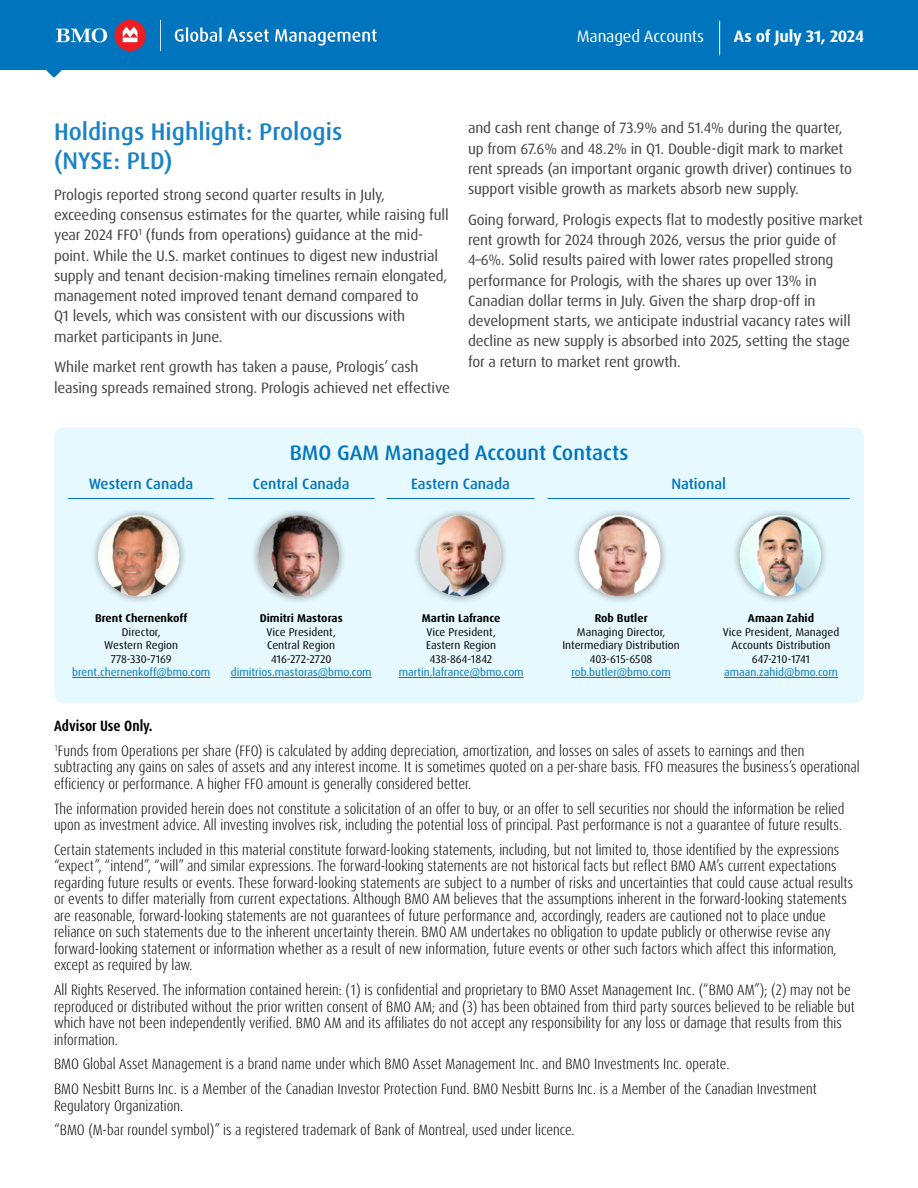
<style>
.page{position:relative;width:918px;height:1188px;background:#fff}
.page>*{position:absolute;margin:0;border:0;box-sizing:border-box;transform-origin:0 0}
.H2{font:500 24px/28.8px "Dax Pro";color:#1a83c5}
.t1{font:500 21px "Dax Pro";color:#0075be}
.t2{font:16.5px "Dax Pro";letter-spacing:-.01em;color:#fff}
.t3{font:700 16.5px "Dax Pro";letter-spacing:-.01em;color:#fff}
.disclaimer{font:300 condensed 15px/16.5px "Dax Pro";color:#000}
.t4{font:15px/20.2px "Dax Pro";letter-spacing:-.01em;color:#414042}
.t5{font:500 15px "Dax Pro";color:#0075be}
.disclaimer-2{font:700 condensed 15px "Dax Pro";color:#000}
.t6{font:11.25px/13.5px "Dax Pro";color:#000;text-align:center}
.t7{font:11.25px/13.5px "Dax Pro";color:#0075be;text-align:center}
.t8{font:700 11.25px "Dax Pro";color:#000}
.s1{color:#000}
</style>
<div class="page">
<div style="left:54px;top:428px;width:810px;height:275px;background:#e6f9fe;border-radius:9px"></div>
<div style="left:91px;top:507px;width:96px;height:97px;background:#000;opacity:.4"></div>
<img style="left:98px;top:515px;width:81px;height:81px;border-radius:40px">
<div style="left:250px;top:507px;width:97px;height:97px;background:#000;opacity:.4"></div>
<img style="left:258px;top:515px;width:81px;height:81px;border-radius:40px">
<div style="left:412px;top:507px;width:97px;height:97px;background:#000;opacity:.4"></div>
<img style="left:420px;top:515px;width:81px;height:81px;border-radius:40px">
<div style="left:572px;top:507px;width:96px;height:97px;background:#000;opacity:.4"></div>
<img style="left:579px;top:515px;width:81px;height:81px;border-radius:40px">
<div style="left:732px;top:507px;width:97px;height:97px;background:#000;opacity:.4"></div>
<img style="left:740px;top:515px;width:81px;height:81px;border-radius:40px">
<hr style="left:72px;top:677px;width:138px;height:1px;background:#0075be">
<hr style="left:231px;top:677px;width:141px;height:1px;background:#0075be">
<hr style="left:399px;top:677px;width:125px;height:1px;background:#0075be">
<hr style="left:571px;top:677px;width:100px;height:1px;background:#0075be">
<hr style="left:724px;top:677px;width:114px;height:1px;background:#0075be">
<hr style="left:68px;top:498px;width:146px;height:1px;background:#0075be">
<hr style="left:228px;top:498px;width:147px;height:1px;background:#0075be">
<hr style="left:387px;top:498px;width:148px;height:1px;background:#0075be">
<hr style="left:548px;top:498px;width:302px;height:1px;background:#0075be">
<div style="left:0;top:0;width:918px;height:69px;background:#0075be"></div>
<svg style="left:45px;top:69px;width:18px;height:8px"></svg>
<div style="left:114px;top:20px;width:32px;height:31px;background:#ed1d24;border-radius:50%"></div>
<svg style="left:123px;top:27px;width:14px;height:15px"></svg>
<svg style="left:56px;top:28px;width:51px;height:14px"></svg>
<svg style="left:160px;top:20px;width:1px;height:31px"></svg>
<svg style="left:228px;top:29px;width:41px;height:13px"></svg>
<svg style="left:275px;top:29px;width:102px;height:17px"></svg>
<svg style="left:175px;top:28px;width:47px;height:14px"></svg>
<hr style="left:719px;top:21px;width:1px;height:34px;background:#fff">
<p class="t2" style="left:577px;top:26px;width:129px">Managed Accounts</p>
<p class="t3" style="left:734px;top:26px;width:132px">As of July 31, 2024</p>
<p class="H2" style="left:54px;top:118px;width:290px">Holdings Highlight: Prologis (NYSE: PLD)</p>
<p class="t4" style="left:54px;top:185px;width:396px">Prologis reported strong second quarter results in July, exceeding consensus estimates for the quarter, while raising full year 2024 FFO<sup>1</sup> (funds from operations) guidance at the mid&shy;point. While the U.S. market continues to digest new industrial supply and tenant decision-making timelines remain elongated, management noted improved tenant demand compared to<br>Q1 levels, which was consistent with our discussions with market participants in June.</p>
<p class="t4" style="left:54px;top:357px;width:398px">While market rent growth has taken a pause, Prologis’ cash leasing spreads remained strong. Prologis achieved net effective</p>
<p class="t4" style="left:468px;top:118px;width:386px">and cash rent change of 73.9% and 51.4% during the quarter, up from 67.6% and 48.2% in Q1. Double-digit mark to market rent spreads (an important organic growth driver) continues to support visible growth as markets absorb new supply.</p>
<p class="t4" style="left:468px;top:210px;width:396px">Going forward, Prologis expects flat to modestly positive market rent growth for 2024 through 2026, versus the prior guide of 4–6%. Solid results paired with lower rates propelled strong performance for Prologis, with the shares up over 13% in Canadian dollar terms in July. Given the sharp drop-off in development starts, we anticipate industrial vacancy rates will decline as new supply is absorbed into 2025, setting the stage for a return to market rent growth.</p>
<p class="t1" style="left:290px;top:439px;width:340px">BMO GAM Managed Account Contacts</p>
<p class="t5" style="left:89px;top:474px;width:106px">Western Canada</p>
<p class="t5" style="left:253px;top:474px;width:98px">Central Canada</p>
<p class="t5" style="left:411px;top:474px;width:100px">Eastern Canada</p>
<p class="t5" style="left:671px;top:474px;width:56px">National</p>
<p class="t8" style="left:95px;top:611px;width:94px">Brent Chernenkoff</p>
<p class="t6" style="left:122px;top:625px;width:40px">Director,</p>
<p class="t6" style="left:104px;top:639px;width:75px">Western Region</p>
<p class="t6" style="left:111px;top:652px;width:63px">778-330-7169</p>
<p class="t7" style="left:72px;top:666px;width:140px">brent.chernenkoff@bmo.com</p>
<p class="t8" style="left:260px;top:611px;width:85px">Dimitri Mastoras</p>
<p class="t6" style="left:266px;top:625px;width:71px">Vice President,</p>
<p class="t6" style="left:267px;top:639px;width:70px">Central Region</p>
<p class="t6" style="left:271px;top:652px;width:62px">416-272-2720</p>
<p class="t7" style="left:231px;top:666px;width:142px">dimitrios.mastoras@bmo.com</p>
<p class="t8" style="left:422px;top:611px;width:80px">Martin Lafrance</p>
<p class="t6" style="left:426px;top:625px;width:71px">Vice President,</p>
<p class="t6" style="left:426px;top:639px;width:71px">Eastern Region</p>
<p class="t6" style="left:430px;top:652px;width:64px">438-864-1842</p>
<p class="t7" style="left:399px;top:666px;width:126px">martin.lafrance@bmo.com</p>
<p class="t8" style="left:595px;top:611px;width:54px">Rob Butler</p>
<p class="t6" style="left:562px;top:625px;width:119px">Managing Director,<br>Intermediary Distribution</p>
<p class="t6" style="left:590px;top:652px;width:64px">403-615-6508</p>
<p class="t7" style="left:571px;top:666px;width:101px">rob.butler@bmo.com</p>
<p class="t8" style="left:748px;top:611px;width:68px">Amaan Zahid</p>
<p class="t6" style="left:723px;top:625px;width:118px">Vice President, Managed<br>Accounts Distribution</p>
<p class="t7" style="left:724px;top:652px;width:115px"><span class="s1">647-210-1741 </span>amaan.zahid@bmo.com</p>
<p class="disclaimer-2" style="left:54px;top:716px;width:100px">Advisor Use Only.</p>
<p class="disclaimer" style="left:54px;top:742px;width:807px"><sup>1</sup>Funds from Operations per share (FFO) is calculated by adding depreciation, amortization, and losses on sales of assets to earnings and then subtracting any gains on sales of assets and any interest income. It is sometimes quoted on a per-share basis. FFO measures the business’s operational efficiency or performance. A higher FFO amount is generally considered better.</p>
<p class="disclaimer" style="left:54px;top:800px;width:792px">The information provided herein does not constitute a solicitation of an offer to buy, or an offer to sell securities nor should the information be relied upon as investment advice. All investing involves risk, including the potential loss of principal. Past performance is not a guarantee of future results.</p>
<p class="disclaimer" style="left:54px;top:841px;width:801px">Certain statements included in this material constitute forward-looking statements, including, but not limited to, those identified by the expressions “expect”, “intend”, “will” and similar expressions. The forward-looking statements are not historical facts but reflect BMO AM’s current expectations regarding future results or events. These forward-looking statements are subject to a number of risks and uncertainties that could cause actual results or events to differ materially from current expectations. Although BMO AM believes that the assumptions inherent in the forward-looking statements are reasonable, forward-looking statements are not guarantees of future performance and, accordingly, readers are cautioned not to place undue reliance on such statements due to the inherent uncertainty therein. BMO AM undertakes no obligation to update publicly or otherwise revise any forward-looking statement or information whether as a result of new information, future events or other such factors which affect this information, except as required by law.</p>
<p class="disclaimer" style="left:54px;top:982px;width:802px">All Rights Reserved. The information contained herein: (1) is confidential and proprietary to BMO Asset Management Inc. (“BMO AM”); (2) may not be reproduced or distributed without the prior written consent of BMO AM; and (3) has been obtained from third party sources believed to be reliable but which have not been independently verified. BMO AM and its affiliates do not accept any responsibility for any loss or damage that results from this information.</p>
<p class="disclaimer" style="left:54px;top:1056px;width:677px">BMO Global Asset Management is a brand name under which BMO Asset Management Inc. and BMO Investments Inc. operate.</p>
<p class="disclaimer" style="left:54px;top:1081px;width:764px">BMO Nesbitt Burns Inc. is a Member of the Canadian Investor Protection Fund. BMO Nesbitt Burns Inc. is a Member of the Canadian Investment<br>Regulatory Organization.</p>
<p class="disclaimer" style="left:54px;top:1122px;width:522px">“BMO (M-bar roundel symbol)” is a registered trademark of Bank of Montreal, used under licence.</p>
</div>
